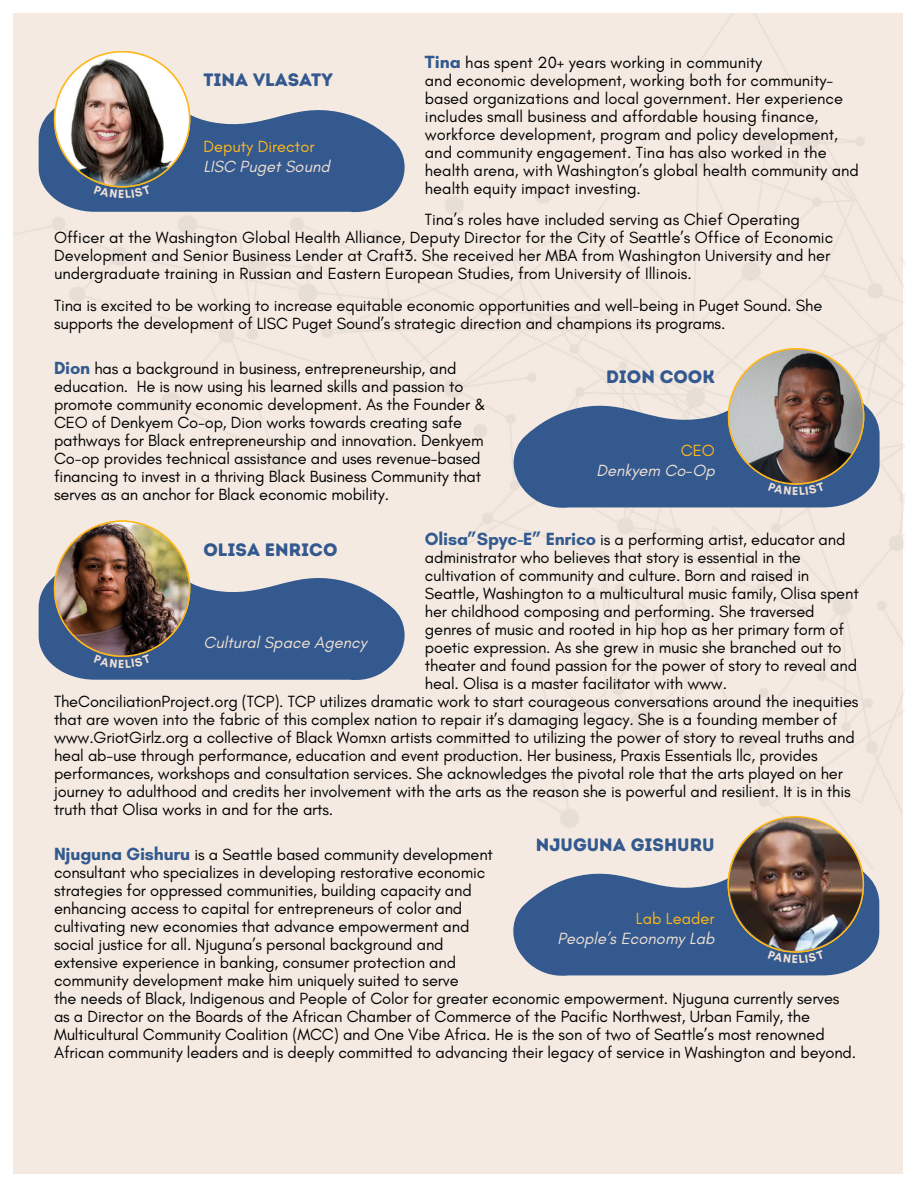
<style>
.page{position:relative;width:918px;height:1188px;background:#fff}
.page>*{position:absolute;margin:0;border:0;box-sizing:border-box;transform-origin:0 0}
.Name{font:18px "Intro Rust Base";color:#33598f}
.Body{font:16.5px/18px "Glacial Indifference";letter-spacing:-.01em;color:#000}
.Position_Title{font:italic 16.5px "Glacial Indifference";color:#f0e0d4}
.Position_Title-2{font:16.5px "Glacial Indifference";color:#ffb81c}
.Body-2{font:italic 16.5px "Glacial Indifference";color:#f0e0d4}
.s1{font-weight:700;font-size:18px;color:#325a8f}
</style>
<div class="page">
<div style="left:14px;top:14px;width:889px;height:1160px;background:#f4eae1"></div>
<img style="left:15px;top:14px;width:889px;height:833px">
<svg style="left:510px;top:379px;width:370px;height:130px;fill:#33598f"></svg>
<img style="left:729px;top:349px;width:135px;height:135px;border-radius:68px">
<svg style="left:39px;top:551px;width:369px;height:130px;fill:#33598f"></svg>
<img style="left:55px;top:521px;width:135px;height:135px;border-radius:68px">
<svg style="left:513px;top:847px;width:366px;height:129px;fill:#33598f"></svg>
<img style="left:728px;top:817px;width:135px;height:135px;border-radius:68px">
<svg style="left:39px;top:83px;width:369px;height:130px;fill:#33598f"></svg>
<img style="left:55px;top:52px;width:135px;height:135px;border-radius:68px">
<svg style="left:768px;top:482px;width:57px;height:13px"></svg>
<svg style="left:94px;top:655px;width:57px;height:13px"></svg>
<svg style="left:768px;top:950px;width:57px;height:13px"></svg>
<svg style="left:94px;top:185px;width:57px;height:13px"></svg>
<p class="Body" style="left:425px;top:53px;width:436px"><span class="s1">Tina</span> has spent 20+ years working in community<br>and economic development, working both for community&shy;based organizations and local government. Her experience includes small business and affordable housing finance, workforce development, program and policy development, and community engagement. Tina has also worked in the health arena, with Washington’s global health community and health equity impact investing.</p>
<p class="Body" style="left:54px;top:211px;width:781px;text-indent:371px">Tina’s roles have included serving as Chief Operating Officer at the Washington Global Health Alliance, Deputy Director for the City of Seattle’s Office of Economic Development and Senior Business Lender at Craft3. She received her MBA from Washington University and her undergraduate training in Russian and Eastern European Studies, from University of Illinois.</p>
<p class="Body" style="left:54px;top:296px;width:770px">Tina is excited to be working to increase equitable economic opportunities and well-being in Puget Sound. She supports the development of LISC Puget Sound’s strategic direction and champions its programs.</p>
<p class="Body" style="left:54px;top:359px;width:433px"><span class="s1">Dion</span> has a background in business, entrepreneurship, and education. He is now using his learned skills and passion to promote community economic development. As the Founder &amp; CEO of Denkyem Co-op, Dion works towards creating safe pathways for Black entrepreneurship and innovation. Denkyem Co-op provides technical assistance and uses revenue-based financing to invest in a thriving Black Business Community that serves as an anchor for Black economic mobility.</p>
<p class="Body" style="left:425px;top:530px;width:422px"><span class="s1">Olisa”Spyc-E” Enrico</span> is a performing artist, educator and</p>
<p class="Body" style="left:425px;top:548px;width:378px">administrator who believes that story is essential in the</p>
<p class="Body" style="left:425px;top:566px;width:386px">cultivation of community and culture. Born and raised in</p>
<p class="Body" style="left:425px;top:584px;width:435px">Seattle, Washington to a multicultural music family, Olisa spent</p>
<p class="Body" style="left:425px;top:602px;width:391px">her childhood composing and performing. She traversed</p>
<p class="Body" style="left:425px;top:620px;width:421px">genres of music and rooted in hip hop as her primary form of</p>
<p class="Body" style="left:425px;top:638px;width:418px">poetic expression. As she grew in music she branched out to</p>
<p class="Body" style="left:425px;top:656px;width:434px">theater and found passion for the power of story to reveal and</p>
<p class="Body" style="left:425px;top:674px;width:304px">heal. Olisa is a master facilitator with www.</p>
<p class="Body" style="left:54px;top:692px;width:806px">TheConciliationProject.org (TCP). TCP utilizes dramatic work to start courageous conversations around the inequities</p>
<p class="Body" style="left:54px;top:710px;width:785px">that are woven into the fabric of this complex nation to repair it’s damaging legacy. She is a founding member of</p>
<p class="Body" style="left:54px;top:728px;width:802px">www.GriotGirlz.org a collective of Black Womxn artists committed to utilizing the power of story to reveal truths and</p>
<p class="Body" style="left:54px;top:746px;width:765px">heal ab-use through performance, education and event production. Her business, Praxis Essentials llc, provides</p>
<p class="Body" style="left:54px;top:764px;width:790px">performances, workshops and consultation services. She acknowledges the pivotal role that the arts played on her</p>
<p class="Body" style="left:54px;top:782px;width:798px">journey to adulthood and credits her involvement with the arts as the reason she is powerful and resilient. It is in this</p>
<p class="Body" style="left:54px;top:800px;width:281px">truth that Olisa works in and for the arts.</p>
<p class="Body" style="left:54px;top:845px;width:804px"><span class="s1">Njuguna Gishuru</span> is a Seattle based community development<br>consultant who specializes in developing restorative economic<br>strategies for oppressed communities, building capacity and<br>enhancing access to capital for entrepreneurs of color and<br>cultivating new economies that advance empowerment and<br>social justice for all. Njuguna’s personal background and<br>extensive experience in banking, consumer protection and<br>community development make him uniquely suited to serve<br>the needs of Black, Indigenous and People of Color for greater economic empowerment. Njuguna currently serves as a Director on the Boards of the African Chamber of Commerce of the Pacific Northwest, Urban Family, the Multicultural Community Coalition (MCC) and One Vibe Africa. He is the son of two of Seattle’s most renowned African community leaders and is deeply committed to advancing their legacy of service in Washington and beyond.</p>
<p class="Name" style="left:203px;top:68px;width:131px">TINA VLASATY</p>
<p class="Position_Title-2" style="left:203px;top:138px;width:113px">Deputy Director</p>
<p class="Body-2" style="left:203px;top:157px;width:128px">LISC Puget Sound</p>
<p class="Name" style="left:606px;top:366px;width:110px">DION COOK</p>
<p class="Position_Title-2" style="left:681px;top:441px;width:36px">CEO</p>
<p class="Position_Title" style="left:597px;top:461px;width:120px">Denkyem Co-Op</p>
<p class="Name" style="left:203px;top:538px;width:136px">OLISA ENRICO</p>
<p class="Position_Title" style="left:203px;top:634px;width:165px">Cultural Space Agency</p>
<p class="Name" style="left:536px;top:834px;width:180px">NJUGUNA GISHURU</p>
<p class="Position_Title-2" style="left:636px;top:909px;width:80px">Lab Leader</p>
<p class="Position_Title" style="left:557px;top:929px;width:159px">People’s Economy Lab</p>
</div>
